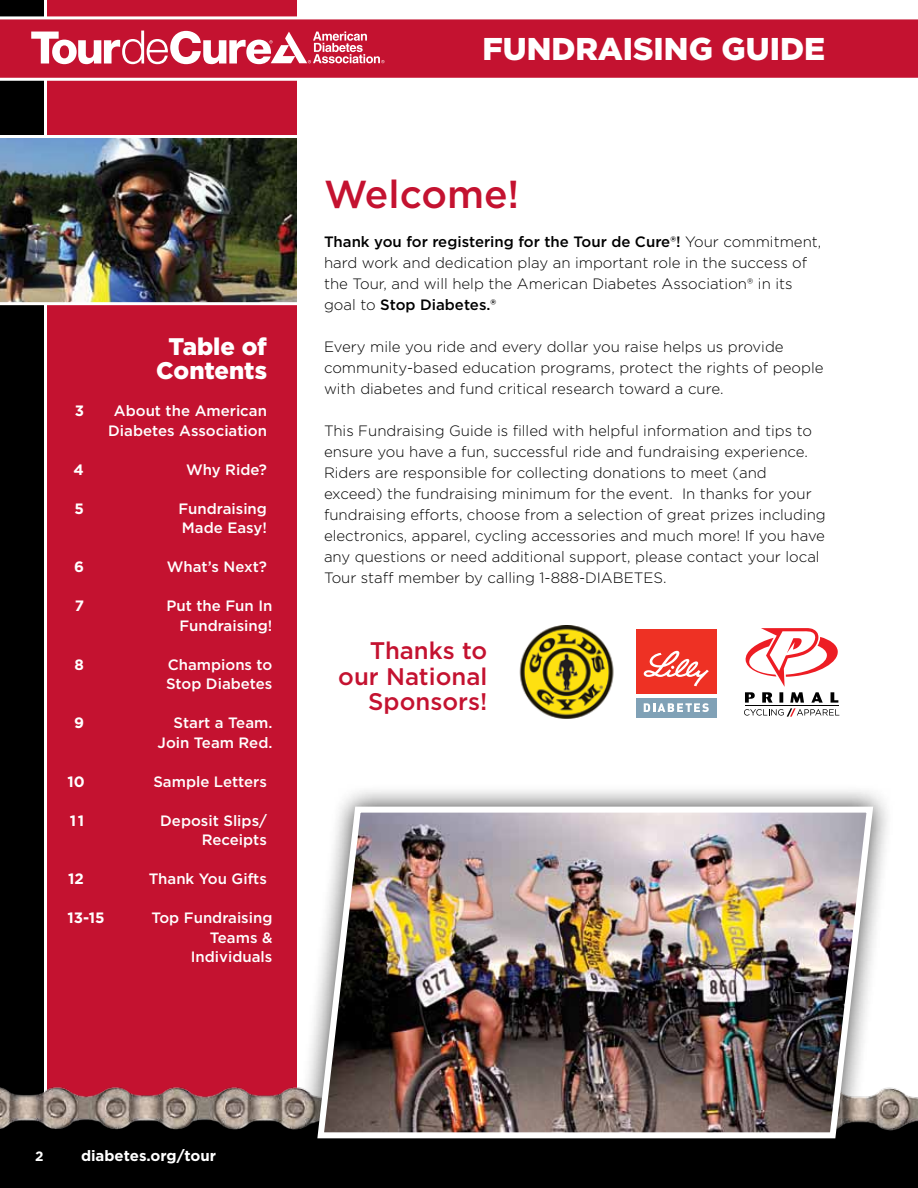
<style>
.page{position:relative;width:918px;height:1188px;background:#fff}
.page>*{position:absolute;margin:0;border:0;box-sizing:border-box;transform-origin:0 0}
.t1{font:500 39px "Gotham";color:#c41230}
.t2{font:900 31.5px "Gotham";color:#fff}
.t3{font:500 24px/25.5px "Gotham";color:#c41230;text-align:right}
.t4{font:900 24px/24px "Gotham";color:#fff;text-align:center}
.t5{font:300 15px/21px "Gotham";color:#000}
.t6{font:500 15px/19.5px "Gotham";color:#fff;text-align:right}
.t7{font:700 15px "Gotham";color:#fff}
.t8{font:700 13.5px "Gotham";color:#fff}
.s1{font-weight:500}
</style>
<div class="page">
<div style="left:48px;top:0;width:249px;height:1110px;background:#c41230"></div>
<div style="left:0;top:0;width:43px;height:1188px;background:#000"></div>
<div style="left:0;top:1115px;width:918px;height:73px;background:#000"></div>
<img style="left:0;top:1066px;width:918px;height:64px">
<svg style="left:0;top:15px;width:918px;height:67px"></svg>
<svg style="left:31px;top:31px;width:353px;height:33px"></svg>
<svg style="left:744px;top:628px;width:95px;height:89px"></svg>
<hr style="left:745px;top:705px;width:93px;height:1px;background:#010101">
<img style="left:519px;top:626px;width:95px;height:92px">
<img style="left:0;top:134px;width:297px;height:173px">
<div style="left:636px;top:698px;width:80px;height:19px;background:#80a1b6"></div>
<div style="left:636px;top:629px;width:80px;height:65px;background:#ee3124"></div>
<svg style="left:644px;top:651px;width:65px;height:35px"></svg>
<svg style="left:644px;top:703px;width:65px;height:9px"></svg>
<div style="left:296px;top:784px;width:599px;height:377px;background:#000;opacity:.75"></div>
<img style="left:314px;top:803px;width:563px;height:338px">
<h3 class="t4" style="left:156px;top:334px;width:112px">Table of<br>Contents</h3>
<p class="t6" style="left:108px;top:401px;width:160px">bout the American<br>Diabetes Association</p>
<p class="t7" style="left:75px;top:401px;width:31px">3 <span class="s1">A</span></p>
<p class="t7" style="left:74px;top:459px;width:12px">4</p>
<p class="t6" style="left:186px;top:459px;width:82px">Why Ride?</p>
<p class="t7" style="left:75px;top:498px;width:11px">5</p>
<p class="t6" style="left:178px;top:498px;width:90px">Fundraising ade Easy!</p>
<p class="t7" style="left:74px;top:557px;width:11px">6</p>
<p class="t6" style="left:167px;top:557px;width:102px">What’s N ext?</p>
<p class="t7" style="left:75px;top:596px;width:11px">7</p>
<p class="t6" style="left:166px;top:596px;width:108px">Put the Fun I n<br>Fundraising!</p>
<p class="t7" style="left:75px;top:654px;width:11px">8</p>
<p class="t6" style="left:166px;top:654px;width:108px;text-align:left">Champions to<br>Stop Diabetes</p>
<p class="t7" style="left:74px;top:713px;width:11px">9</p>
<p class="t6" style="left:158px;top:713px;width:116px">Start a Team.<br>Join Team Red.</p>
<p class="t7" style="left:68px;top:771px;width:57px">10 <span class="s1">S</span></p>
<p class="t6" style="left:163px;top:771px;width:106px">ample Letters</p>
<p class="t7" style="left:70px;top:810px;width:16px">11</p>
<p class="t6" style="left:160px;top:810px;width:108px">Deposit Slips/ eceipts</p>
<p class="t7" style="left:68px;top:869px;width:17px">12</p>
<p class="t6" style="left:149px;top:869px;width:120px">Thank You Gifts</p>
<p class="t7" style="left:68px;top:908px;width:39px">13-15</p>
<p class="t6" style="left:151px;top:908px;width:123px">Top Fundraising<br>Teams &amp;<br>I ndividuals</p>
<h2 class="t2" style="left:482px;top:27px;width:344px">Fundraising Guide</h2>
<h1 class="t1" style="left:324px;top:169px;width:197px">Welcome!</h1>
<p class="t5" style="left:324px;top:231px;width:499px"><span class="s1">Thank you for registering for the Tour de Cure®!</span> Your commitment, hard work and dedication play an important role in the success of the Tour, and will help the American Diabetes Association® in its goal to <span class="s1">Stop Diabetes.®</span></p>
<p class="t5" style="left:324px;top:336px;width:501px">Every mile you ride and every dollar you raise helps us provide community-based education programs, protect the rights of people with diabetes and fund critical research toward a cure.</p>
<p class="t5" style="left:324px;top:420px;width:503px">This Fundraising Guide is filled with helpful information and tips to ensure you have a fun, successful ride and fundraising experience.<br>Riders are responsible for collecting donations to meet (and exceed) the fundraising minimum for the event. In thanks for your fundraising efforts, choose from a selection of great prizes including electronics, apparel, cycling accessories and much more! If you have any questions or need additional support, please contact your local Tour staff member by calling 1-888-DIABETES.</p>
<h3 class="t3" style="left:338px;top:638px;width:151px">Thanks to our National<br>Sponsors!</h3>
<p class="t8" style="left:35px;top:1147px;width:10px">2</p>
<p class="t7" style="left:81px;top:1145px;width:136px">diabetes.org/tour</p>
</div>
